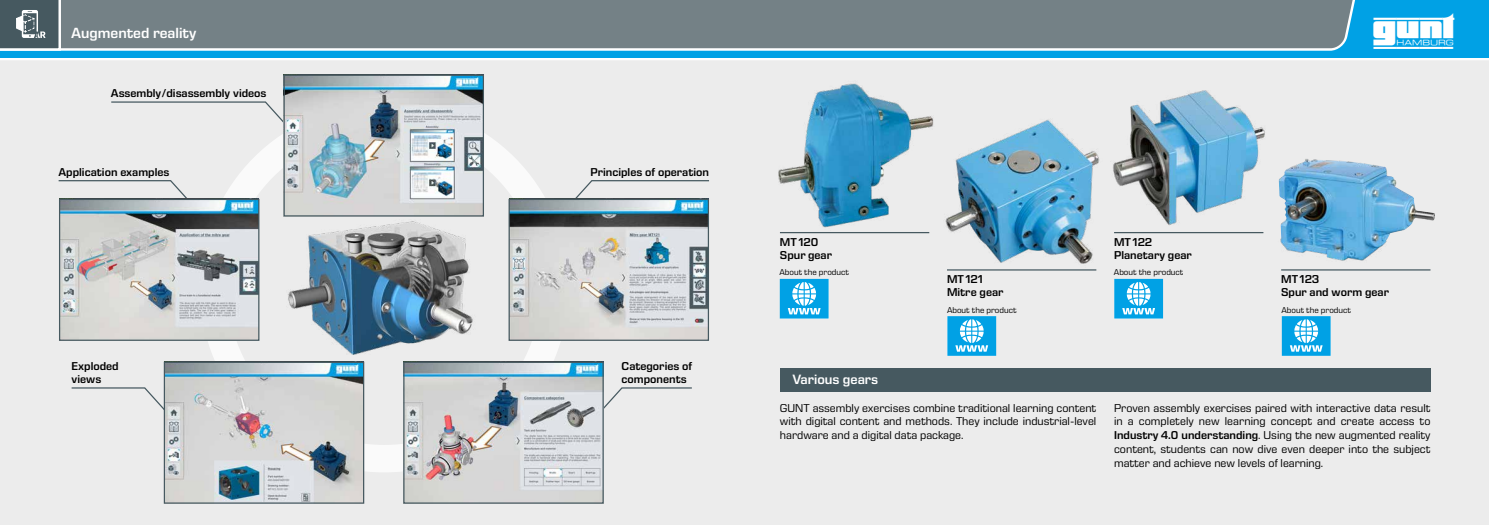
<style>
.page{position:relative;width:1489px;height:525px;background:#fff}
.page>*{position:absolute;margin:0;border:0;box-sizing:border-box;transform-origin:0 0}
.t1{font:700 49.75px "gunt 2 E Symbol";color:#fff}
.t2{font:600 15px "Eurostile Next LT Pro";color:#fff}
.t3{font:600 13.75px "Eurostile Next LT Pro";color:#fff}
.t4{font:11.62px/13.8px "Eurostile Next LT Pro";color:#000;text-align:justify}
.t5{font:600 11.62px/13.1px "Eurostile Next LT Pro";color:#000}
.t6{font:8.62px "Eurostile Next LT Pro";color:#000}
.s1{font-weight:600}
</style>
<div class="page">
<div style="left:0;top:60px;width:1488px;height:464px;background:#ececec"></div>
<img style="left:281px;top:209px;width:206px;height:155px">
<svg style="left:57px;top:179px;width:148px;height:39px;background:#dadbdc"></svg>
<svg style="left:557px;top:179px;width:153px;height:39px;background:#d9dbdb"></svg>
<div style="left:70px;top:386px;width:94px;height:39px;background:#ececec"></div>
<div style="left:603px;top:386px;width:90px;height:39px;background:#ececec"></div>
<div style="left:110px;top:101px;width:173px;height:39px;background:#ececec"></div>
<hr style="left:947px;top:269px;width:149px;height:1px;background:#465960">
<hr style="left:1113px;top:232px;width:150px;height:1px;background:#465960">
<div style="left:780px;top:369px;width:650px;height:23px;background:#465960"></div>
<img style="left:758px;top:66px;width:179px;height:167px">
<img style="left:918px;top:113px;width:233px;height:155px">
<img style="left:1075px;top:85px;width:215px;height:144px">
<img style="left:1267px;top:158px;width:167px;height:113px">
<img style="left:285px;top:76px;width:197px;height:138px">
<div style="left:283px;top:74px;width:201px;height:142px;border:1px solid #465960"></div>
<img style="left:405px;top:363px;width:196px;height:138px">
<div style="left:403px;top:361px;width:200px;height:142px;border:1px solid #465960"></div>
<img style="left:166px;top:363px;width:196px;height:138px">
<div style="left:164px;top:361px;width:200px;height:142px;border:1px solid #465960"></div>
<img style="left:61px;top:201px;width:196px;height:137px">
<div style="left:59px;top:199px;width:200px;height:141px;border:1px solid #465960"></div>
<img style="left:510px;top:201px;width:197px;height:137px">
<div style="left:508px;top:199px;width:201px;height:141px;border:1px solid #465960"></div>
<div style="left:0;top:0;width:1488px;height:58px;background:#00a1e5"></div>
<div style="left:61px;top:0;width:1294px;height:51px;background:#748186"></div>
<svg style="left:0;top:0;width:61px;height:51px;background:#68777d"></svg>
<svg style="left:779px;top:279px;width:49px;height:39px;background:#3cb6ea"></svg>
<svg style="left:1114px;top:279px;width:48px;height:39px;background:#3bb6ea"></svg>
<svg style="left:947px;top:316px;width:49px;height:39px;background:#3bb6ea"></svg>
<svg style="left:1281px;top:316px;width:49px;height:39px;background:#3db7ea"></svg>
<p class="t2" style="left:71px;top:25px;width:127px">Augmented reality</p>
<p class="t5" style="left:111px;top:87px;width:157px">Assembly/disassembly videos</p>
<p class="t5" style="left:58px;top:165px;width:112px">Application examples</p>
<p class="t5" style="left:590px;top:165px;width:120px">Principles of operation</p>
<p class="t5" style="left:72px;top:359px;width:49px">Exploded views</p>
<p class="t5" style="left:621px;top:359px;width:72px">Categories of components</p>
<p class="t5" style="left:780px;top:235px;width:54px">MT120<br>Spur gear</p>
<p class="t5" style="left:1113px;top:235px;width:79px">MT122<br>Planetary gear</p>
<h1 class="t1" style="left:1395px;top:7px;width:63px">◆■▼</h1>
<p class="t6" style="left:779px;top:267px;width:71px">About the product</p>
<p class="t6" style="left:1113px;top:267px;width:71px">About the product</p>
<p class="t6" style="left:947px;top:305px;width:71px">About the product</p>
<p class="t6" style="left:1281px;top:305px;width:71px">About the product</p>
<p class="t5" style="left:1280px;top:272px;width:109px">MT123<br>Spur and worm gear</p>
<p class="t5" style="left:947px;top:272px;width:58px">MT121<br>Mitre gear</p>
<p class="t3" style="left:792px;top:371px;width:87px">Various gears</p>
<p class="t4" style="left:780px;top:400px;width:318px">GUNT assembly exercises combine traditional learning content with digital content and methods. They include industrial-level hardware and a digital data package.</p>
<p class="t4" style="left:1113px;top:400px;width:318px">Proven assembly exercises paired with interactive data result in a completely new learning concept and create access to <span class="s1">Industry 4.0 understanding</span>. Using the new augmented reality content, students can now dive even deeper into the subject matter and achieve new levels of learning.</p>
</div>
